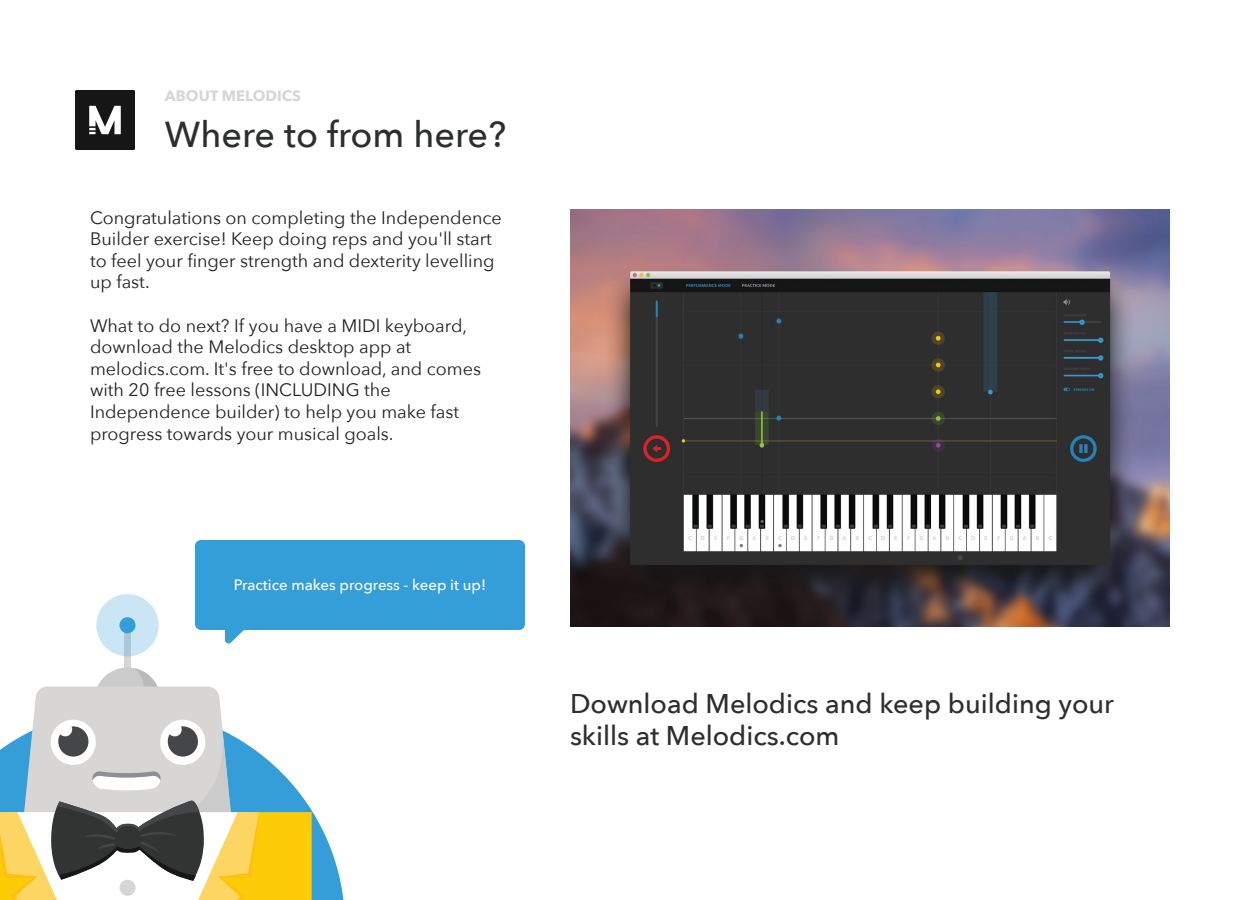
<style>
.page{position:relative;width:1260px;height:900px;background:#fff}
.page>*{position:absolute;margin:0;border:0;box-sizing:border-box;transform-origin:0 0}
.t1{font:500 36px "Avenir Next";color:#2d2e2e}
.t2{font:500 27px/32.4px "Avenir Next";color:#2d2e2e}
.t3{font:18px/21.6px "Avenir Next";color:#231f20}
.t4{font:500 15px "Avenir Next";color:#fff}
.t5{font:700 15px "Avenir Next";color:#d7d6d5}
</style>
<div class="page">
<svg style="left:75px;top:90px;width:60px;height:60px;background:#3c3c3c"></svg>
<img style="left:570px;top:210px;width:600px;height:417px">
<div style="left:195px;top:540px;width:330px;height:90px;background:#339ed8;border-radius:6px"></div>
<svg style="left:225px;top:630px;width:19px;height:14px"></svg>
<div style="left:124px;top:628px;width:7px;height:47px;background:#d7d6d5"></div>
<svg style="left:96px;top:594px;width:63px;height:62px;background:#c8e3f2"></svg>
<div style="left:119px;top:617px;width:17px;height:16px;background:#339ed8;border-radius:50%"></div>
<div style="left:94px;top:667px;width:67px;height:67px;background:#cbcbcb;border-radius:50%"></div>
<svg style="left:136px;top:668px;width:24px;height:19px"></svg>
<svg style="left:312px;top:811px;width:32px;height:89px;fill:#359ed8"></svg>
<div style="left:33px;top:687px;width:189px;height:35px;background:#d7d6d5"></div>
<svg style="left:0;top:722px;width:312px;height:178px"></svg>
<p class="t5" style="left:165px;top:83px;width:138px">ABOUT MELODICS</p>
<h1 class="t1" style="left:165px;top:104px;width:343px">Where to from here?</h1>
<p class="t3" style="left:90px;top:206px;width:413px">Congratulations on completing the Independence Builder exercise! Keep doing reps and you'll start to feel your finger strength and dexterity levelling up fast.</p>
<p class="t3" style="left:90px;top:314px;width:393px">What to do next? If you have a MIDI keyboard, download the Melodics desktop app at melodics.com. It's free to download, and comes with 20 free lessons (INCLUDING the Independence builder) to help you make fast progress towards your musical goals.</p>
<p class="t4" style="left:234px;top:572px;width:254px">Practice makes progress - keep it up!</p>
<h2 class="t2" style="left:570px;top:687px;width:546px">Download Melodics and keep building your skills at Melodics.com</h2>
</div>
